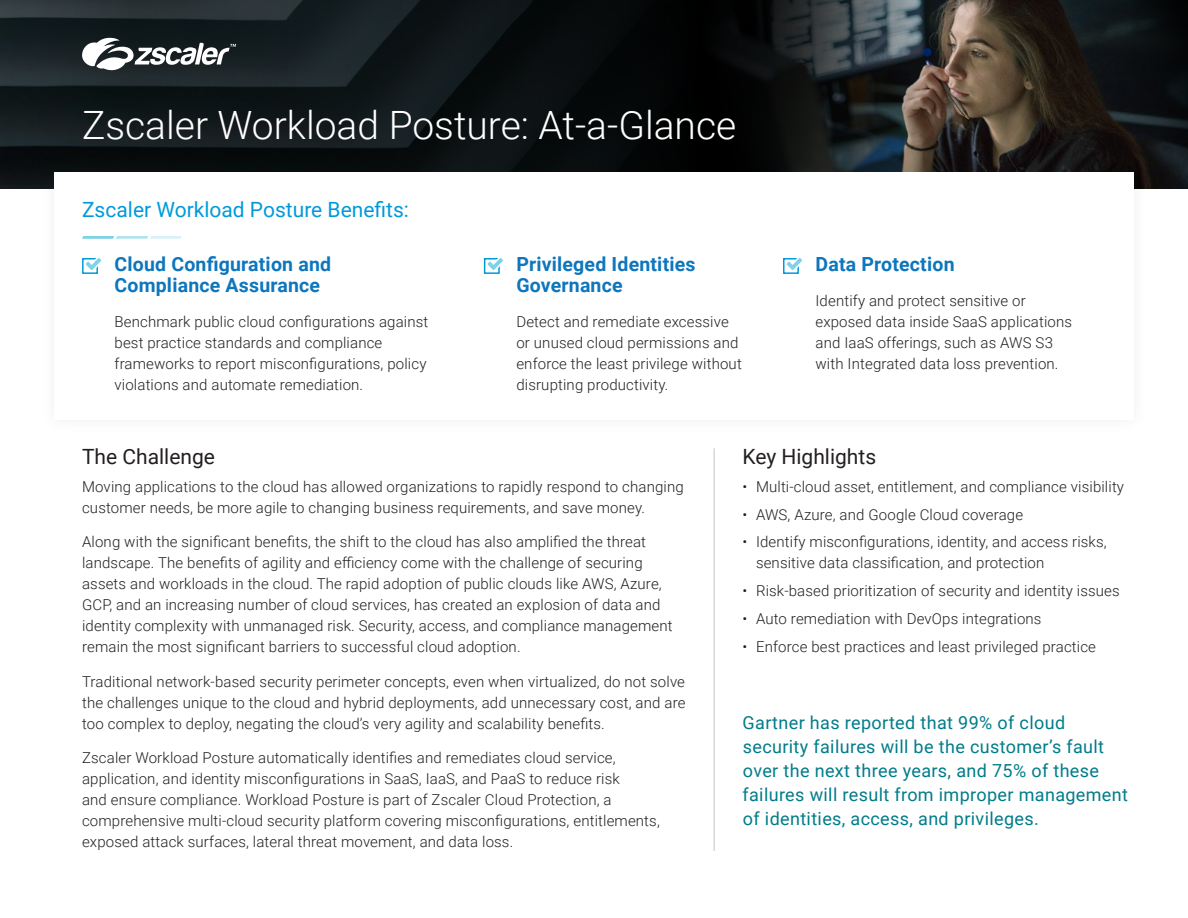
<style>
.page{position:relative;width:1188px;height:918px;background:#fff}
.page>*{position:absolute;margin:0;border:0;box-sizing:border-box;transform-origin:0 0}
.t1{font:300 39px "Roboto";color:#fff}
.t2{font:21px "Roboto";color:#009ada}
.t3{font:21px "Roboto";color:#231f20}
.t4{font:700 19.5px/21px "Roboto";letter-spacing:.01em;color:#0d76bd}
.t5{font:18px/24px "Roboto";letter-spacing:.02em;color:#007c89}
.t6{font:300 15px/21px "Roboto";letter-spacing:.01em;color:#231f20}
</style>
<div class="page">
<img style="left:0;top:0;width:568px;height:189px">
<img style="left:568px;top:0;width:620px;height:189px">
<svg style="left:82px;top:35px;width:154px;height:38px"></svg>
<div style="left:40px;top:158px;width:1109px;height:277px;background:#231f20;opacity:.07"></div>
<div style="left:54px;top:172px;width:1080px;height:248px;background:#fff"></div>
<hr style="left:714px;top:448px;width:1px;height:403px;background:#aeb0b0">
<div style="left:82px;top:258px;width:16px;height:16px;background:#13a1dc"></div>
<svg style="left:83px;top:258px;width:19px;height:15px"></svg>
<svg style="left:484px;top:258px;width:16px;height:16px"></svg>
<svg style="left:485px;top:258px;width:18px;height:15px"></svg>
<svg style="left:783px;top:258px;width:16px;height:16px"></svg>
<svg style="left:784px;top:258px;width:18px;height:15px"></svg>
<svg style="left:82px;top:236px;width:99px;height:3px"></svg>
<h1 class="t1" style="left:82px;top:97px;width:656px">Zscaler Workload Posture: At-a-Glance</h1>
<h2 class="t2" style="left:82px;top:194px;width:328px">Zscaler Workload Posture Benefits:</h2>
<h3 class="t4" style="left:115px;top:253px;width:218px">Cloud Configuration and<br>Compliance Assurance</h3>
<p class="t6" style="left:115px;top:310px;width:315px">Benchmark public cloud configurations against best practice standards and compliance frameworks to report misconfigurations, policy violations and automate remediation.</p>
<h3 class="t4" style="left:516px;top:253px;width:181px">Privileged Identities<br>Governance</h3>
<p class="t6" style="left:516px;top:310px;width:227px">Detect and remediate excessive or unused cloud permissions and enforce the least privilege without disrupting productivity.</p>
<h3 class="t4" style="left:815px;top:253px;width:141px">Data Protection</h3>
<p class="t6" style="left:815px;top:289px;width:258px">Identify and protect sensitive or exposed data inside SaaS applications and IaaS offerings, such as AWS S3 with Integrated data loss prevention.</p>
<h2 class="t3" style="left:82px;top:442px;width:134px">The Challenge</h2>
<p class="t6" style="left:82px;top:475px;width:603px">Moving applications to the cloud has allowed organizations to rapidly respond to changing customer needs, be more agile to changing business requirements, and save money.</p>
<p class="t6" style="left:82px;top:531px;width:592px">Along with the significant benefits, the shift to the cloud has also amplified the threat landscape. The benefits of agility and efficiency come with the challenge of securing assets and workloads in the cloud. The rapid adoption of public clouds like AWS, Azure, GCP, and an increasing number of cloud services, has created an explosion of data and identity complexity with unmanaged risk. Security, access, and compliance management remain the most significant barriers to successful cloud adoption.</p>
<p class="t6" style="left:82px;top:670px;width:605px;text-align:justify">Traditional network-based security perimeter concepts, even when virtualized, do not solve the challenges unique to the cloud and hybrid deployments, add unnecessary cost, and are too complex to deploy, negating the cloud’s very agility and scalability benefits.</p>
<p class="t6" style="left:82px;top:747px;width:579px">Zscaler Workload Posture automatically identifies and remediates cloud service, application, and identity misconfigurations in SaaS, IaaS, and PaaS to reduce risk<br>and ensure compliance. Workload Posture is part of Zscaler Cloud Protection, a comprehensive multi-cloud security platform covering misconfigurations, entitlements, exposed attack surfaces, lateral threat movement, and data loss.</p>
<h2 class="t3" style="left:742px;top:442px;width:135px">Key Highlights</h2>
<p class="t6" style="left:742px;top:475px;width:383px">• Multi-cloud asset, entitlement, and compliance visibility</p>
<p class="t6" style="left:742px;top:503px;width:282px">• AWS, Azure, and Google Cloud coverage</p>
<p class="t6" style="left:756px;top:531px;width:352px;text-indent:-14px">• Identify misconfigurations, identity, and access risks, sensitive data classification, and protection</p>
<p class="t6" style="left:742px;top:580px;width:379px">• Risk-based prioritization of security and identity issues</p>
<p class="t6" style="left:742px;top:607px;width:301px">• Auto remediation with DevOps integrations</p>
<p class="t6" style="left:742px;top:635px;width:355px">• Enforce best practices and least privileged practice</p>
<p class="t5" style="left:743px;top:710px;width:387px">Gartner has reported that 99% of cloud security failures will be the customer’s fault over the next three years, and 75% of these failures will result from improper management of identities, access, and privileges.</p>
</div>
